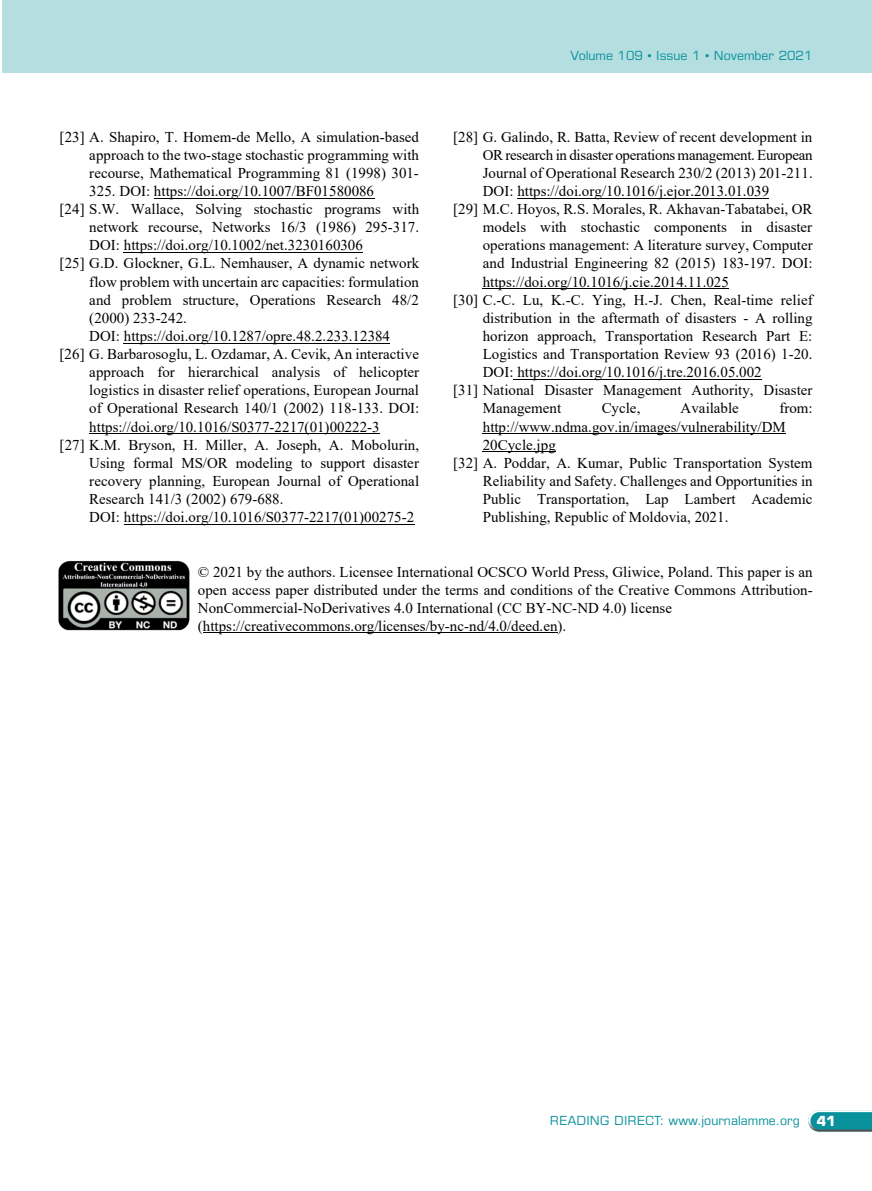
<style>
.page{position:relative;width:872px;height:1191px;background:#fff}
.page>*{position:absolute;margin:0;border:0;box-sizing:border-box;transform-origin:0 0}
.t1{font:15px/18px "Times New Roman";letter-spacing:.005em;color:#000}
.t2{font:15px "Times New Roman";letter-spacing:-.02em;color:#000}
.t3{font:12.6px "Eurostile LT Pro";color:#09919b}
.s1{font-weight:700;font-size:14.1px;color:#fff}
</style>
<div class="page">
<svg style="left:808px;top:1110px;width:64px;height:21px"></svg>
<div style="left:2px;top:0;width:870px;height:72px;background:#b5dee1"></div>
<hr style="left:154px;top:198px;width:220px;height:1px;background:#000">
<hr style="left:124px;top:252px;width:239px;height:1px;background:#000">
<hr style="left:124px;top:343px;width:266px;height:1px;background:#000">
<hr style="left:89px;top:433px;width:290px;height:1px;background:#000">
<hr style="left:124px;top:524px;width:290px;height:1px;background:#000">
<hr style="left:517px;top:198px;width:252px;height:1px;background:#000">
<hr style="left:483px;top:288px;width:246px;height:1px;background:#000">
<hr style="left:513px;top:379px;width:248px;height:1px;background:#000">
<hr style="left:483px;top:433px;width:303px;height:1px;background:#000">
<hr style="left:483px;top:451px;width:73px;height:1px;background:#000">
<hr style="left:203px;top:632px;width:354px;height:1px;background:#000">
<img style="left:59px;top:561px;width:130px;height:70px">
<p class="t1" style="left:60px;top:127px;width:361px">[23] A. Shapiro, T. Homem-de Mello, A simulation-based</p>
<p class="t1" style="left:89px;top:145px;width:331px">approach to the two-stage stochastic programming with</p>
<p class="t1" style="left:89px;top:163px;width:331px">recourse, Mathematical Programming 81 (1998) 301-</p>
<p class="t1" style="left:89px;top:182px;width:286px">325. DOI: https://doi.org/10.1007/BF01580086</p>
<p class="t1" style="left:60px;top:200px;width:361px">[24] S.W. Wallace, Solving stochastic programs with</p>
<p class="t1" style="left:89px;top:218px;width:331px">network recourse, Networks 16/3 (1986) 295-317.</p>
<p class="t1" style="left:89px;top:236px;width:275px">DOI: https://doi.org/10.1002/net.3230160306</p>
<p class="t1" style="left:60px;top:254px;width:361px">[25] G.D. Glockner, G.L. Nemhauser, A dynamic network</p>
<p class="t1" style="left:89px;top:272px;width:331px">flow problem with uncertain arc capacities: formulation</p>
<p class="t1" style="left:89px;top:290px;width:331px">and problem structure, Operations Research 48/2</p>
<p class="t1" style="left:89px;top:308px;width:99px">(2000) 233-242.</p>
<p class="t1" style="left:89px;top:326px;width:302px">DOI: https://doi.org/10.1287/opre.48.2.233.12384</p>
<p class="t1" style="left:60px;top:344px;width:361px">[26] G. Barbarosoglu, L. Ozdamar, A. Cevik, An interactive</p>
<p class="t1" style="left:89px;top:363px;width:331px">approach for hierarchical analysis of helicopter</p>
<p class="t1" style="left:89px;top:381px;width:331px">logistics in disaster relief operations, European Journal</p>
<p class="t1" style="left:89px;top:399px;width:331px">of Operational Research 140/1 (2002) 118-133. DOI:</p>
<p class="t1" style="left:89px;top:417px;width:292px">https://doi.org/10.1016/S0377-2217(01)00222-3</p>
<p class="t1" style="left:60px;top:435px;width:361px">[27] K.M. Bryson, H. Miller, A. Joseph, A. Mobolurin,</p>
<p class="t1" style="left:89px;top:453px;width:331px">Using formal MS/OR modeling to support disaster</p>
<p class="t1" style="left:89px;top:471px;width:331px">recovery planning, European Journal of Operational</p>
<p class="t1" style="left:89px;top:489px;width:196px">Research 141/3 (2002) 679-688.</p>
<p class="t1" style="left:89px;top:508px;width:326px">DOI: https://doi.org/10.1016/S0377-2217(01)00275-2</p>
<p class="t3" style="left:570px;top:48px;width:243px">Volume 109 • Issue 1 • November 2021</p>
<p class="t1" style="left:453px;top:127px;width:361px">[28] G. Galindo, R. Batta, Review of recent development in</p>
<p class="t2" style="left:483px;top:144px;width:331px">OR research in disaster operations management. European</p>
<p class="t1" style="left:483px;top:163px;width:331px">Journal of Operational Research 230/2 (2013) 201-211.</p>
<p class="t1" style="left:483px;top:182px;width:288px">DOI: https://doi.org/10.1016/j.ejor.2013.01.039</p>
<p class="t1" style="left:453px;top:200px;width:361px">[29] M.C. Hoyos, R.S. Morales, R. Akhavan-Tabatabei, OR</p>
<p class="t1" style="left:483px;top:218px;width:331px">models with stochastic components in disaster</p>
<p class="t1" style="left:483px;top:236px;width:331px">operations management: A literature survey, Computer</p>
<p class="t1" style="left:483px;top:254px;width:331px">and Industrial Engineering 82 (2015) 183-197. DOI:</p>
<p class="t1" style="left:483px;top:272px;width:248px">https://doi.org/10.1016/j.cie.2014.11.025</p>
<p class="t1" style="left:453px;top:290px;width:361px">[30] C.-C. Lu, K.-C. Ying, H.-J. Chen, Real-time relief</p>
<p class="t1" style="left:483px;top:308px;width:331px">distribution in the aftermath of disasters - A rolling</p>
<p class="t1" style="left:483px;top:326px;width:331px">horizon approach, Transportation Research Part E:</p>
<p class="t1" style="left:483px;top:344px;width:331px">Logistics and Transportation Review 93 (2016) 1-20.</p>
<p class="t1" style="left:483px;top:363px;width:280px">DOI: https://doi.org/10.1016/j.tre.2016.05.002</p>
<p class="t1" style="left:453px;top:381px;width:361px">[31] National Disaster Management Authority, Disaster</p>
<p class="t1" style="left:483px;top:399px;width:80px">Management</p>
<p class="t1" style="left:601px;top:399px;width:40px">Cycle,</p>
<p class="t1" style="left:680px;top:399px;width:60px">Available</p>
<p class="t1" style="left:779px;top:399px;width:35px">from:</p>
<p class="t1" style="left:483px;top:417px;width:304px">http://www.ndma.gov.in/images/vulnerability/DM</p>
<p class="t1" style="left:483px;top:435px;width:75px">20Cycle.jpg</p>
<p class="t1" style="left:453px;top:453px;width:361px">[32] A. Poddar, A. Kumar, Public Transportation System</p>
<p class="t1" style="left:483px;top:471px;width:331px">Reliability and Safety. Challenges and Opportunities in</p>
<p class="t1" style="left:483px;top:489px;width:331px">Public Transportation, Lap Lambert Academic</p>
<p class="t1" style="left:483px;top:508px;width:247px">Publishing, Republic of Moldovia, 2021.</p>
<p class="t1" style="left:198px;top:562px;width:616px">© 2021 by the authors. Licensee International OCSCO World Press, Gliwice, Poland. This paper is an open access paper distributed under the terms and conditions of the Creative Commons Attribution-NonCommercial-NoDerivatives 4.0 International (CC BY-NC-ND 4.0) license (https://creativecommons.org/licenses/by-nc-nd/4.0/deed.en).</p>
<p class="t3" style="left:550px;top:1113px;width:287px">READING DIRECT: www.journalamme.org <span class="s1">41</span></p>
</div>
